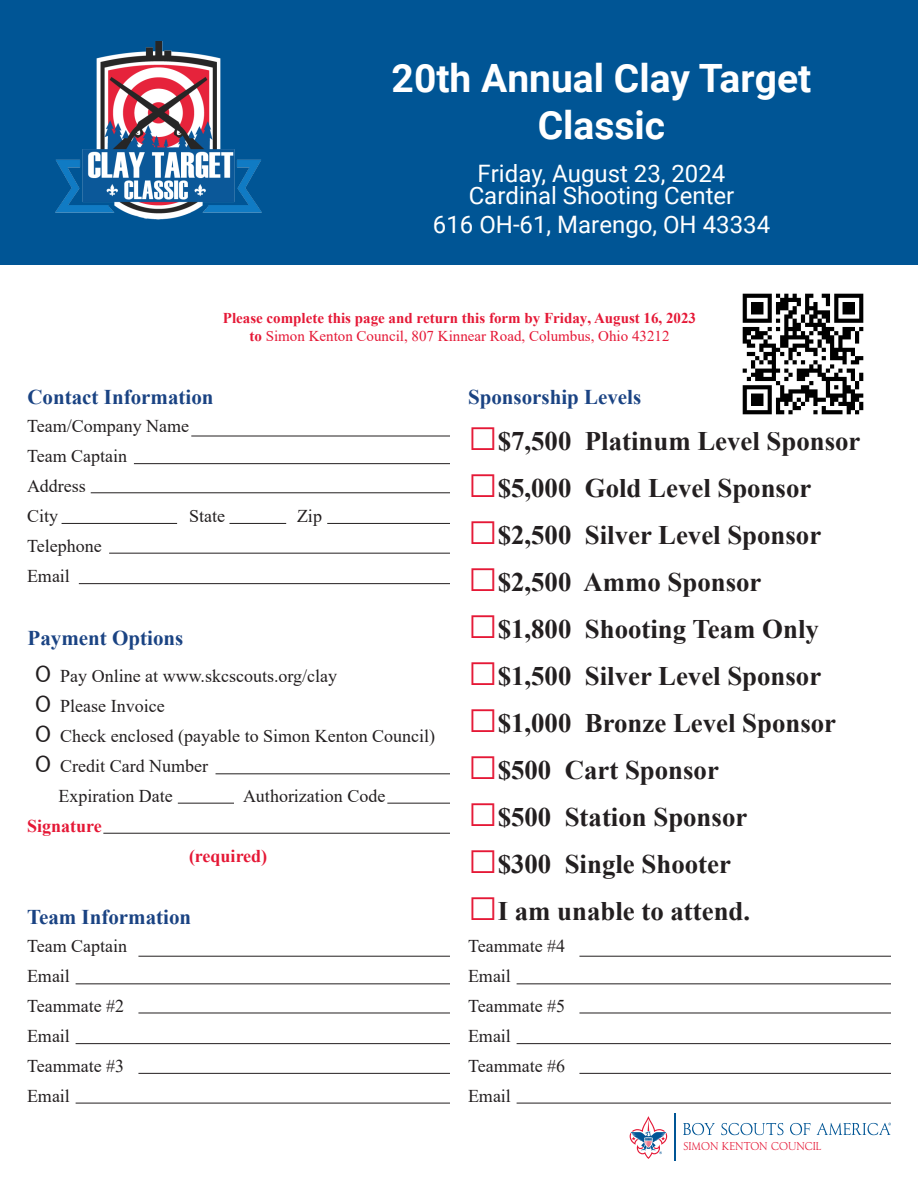
<style>
.page{position:relative;width:918px;height:1188px;background:#fff}
.page>*{position:absolute;margin:0;border:0;box-sizing:border-box;transform-origin:0 0}
.t1{font:700 39px/46.8px "Roboto";color:#fff;text-align:center}
.t2{font:700 26.85px "Times New Roman";color:#231f20}
.t3{font:24px/22px "Roboto";color:#fff;text-align:center}
.t4{font:700 21px "Times New Roman";color:#1a4383}
.t5{font:18px "Times New Roman";color:#231f20}
.t6{font:700 18px "Times New Roman";color:#e51836}
.t7{font:700 15px/18px "Times New Roman";color:#e51836;text-align:center}
.t8{font:10.05px "LTC Record Title W00";color:#e51836}
.s1{font-weight:400}
.s2{font-size:49.2px;color:#e51836}
.s3{font-size:33px}
</style>
<div class="page">
<hr style="left:191px;top:436px;width:259px;height:1px;background:#231f20">
<hr style="left:134px;top:463px;width:316px;height:1px;background:#231f20">
<hr style="left:62px;top:523px;width:115px;height:1px;background:#231f20">
<hr style="left:230px;top:523px;width:56px;height:1px;background:#231f20">
<hr style="left:327px;top:523px;width:123px;height:1px;background:#231f20">
<hr style="left:91px;top:492px;width:359px;height:1px;background:#231f20">
<hr style="left:109px;top:553px;width:341px;height:1px;background:#231f20">
<hr style="left:138px;top:956px;width:312px;height:1px;background:#231f20">
<hr style="left:76px;top:983px;width:374px;height:1px;background:#231f20">
<hr style="left:76px;top:1043px;width:374px;height:1px;background:#231f20">
<hr style="left:76px;top:1103px;width:374px;height:1px;background:#231f20">
<hr style="left:138px;top:1013px;width:312px;height:1px;background:#231f20">
<hr style="left:138px;top:1073px;width:312px;height:1px;background:#231f20">
<hr style="left:579px;top:956px;width:312px;height:1px;background:#231f20">
<hr style="left:517px;top:983px;width:374px;height:1px;background:#231f20">
<hr style="left:517px;top:1043px;width:374px;height:1px;background:#231f20">
<hr style="left:517px;top:1103px;width:374px;height:1px;background:#231f20">
<hr style="left:579px;top:1013px;width:312px;height:1px;background:#231f20">
<hr style="left:579px;top:1073px;width:312px;height:1px;background:#231f20">
<hr style="left:216px;top:773px;width:234px;height:1px;background:#231f20">
<hr style="left:178px;top:803px;width:56px;height:1px;background:#231f20">
<hr style="left:387px;top:803px;width:63px;height:1px;background:#231f20">
<hr style="left:103px;top:833px;width:347px;height:1px;background:#231f20">
<hr style="left:674px;top:1114px;width:2px;height:47px;background:#005595">
<svg style="left:683px;top:1123px;width:32px;height:12px"></svg>
<svg style="left:721px;top:1123px;width:62px;height:12px"></svg>
<svg style="left:790px;top:1123px;width:21px;height:12px"></svg>
<svg style="left:630px;top:1116px;width:37px;height:43px"></svg>
<svg style="left:817px;top:1123px;width:74px;height:12px"></svg>
<div style="left:0;top:0;width:918px;height:265px;background:#005595"></div>
<img style="left:56px;top:41px;width:206px;height:179px">
<hr style="left:79px;top:583px;width:371px;height:1px;background:#231f20">
<img style="left:742px;top:293px;width:122px;height:122px">
<p class="t1" style="left:392px;top:54px;width:421px">20th Annual Clay Target<br>Classic</p>
<p class="t3" style="left:469px;top:161px;width:267px">Friday, August 23, 2024<br>Cardinal Shooting Center</p>
<p class="t3" style="left:433px;top:212px;width:339px">616 OH-61, Marengo, OH 43334</p>
<p class="t7" style="left:223px;top:308px;width:475px">Please complete this page and return this form by Friday, August 16, 2023 to <span class="s1">Simon Kenton Council, 807 Kinnear Road, Columbus, Ohio 43212</span></p>
<p class="t4" style="left:27px;top:382px;width:188px">Contact Information</p>
<p class="t4" style="left:468px;top:382px;width:175px">Sponsorship Levels</p>
<p class="t5" style="left:27px;top:413px;width:164px">Team/Company Name</p>
<p class="t5" style="left:27px;top:443px;width:102px">Team Captain</p>
<p class="t5" style="left:27px;top:473px;width:60px">Address</p>
<p class="t5" style="left:27px;top:503px;width:33px">City</p>
<p class="t5" style="left:189px;top:503px;width:37px">State</p>
<p class="t5" style="left:297px;top:503px;width:27px">Zip</p>
<p class="t5" style="left:27px;top:533px;width:76px">Telephone</p>
<p class="t5" style="left:27px;top:563px;width:45px">Email</p>
<p class="t2" style="left:468px;top:422px;width:394px"><span class="s2">□</span>$7,500 Platinum Level Sponsor</p>
<p class="t2" style="left:468px;top:469px;width:345px"><span class="s2">□</span>$5,000 Gold Level Sponsor</p>
<p class="t2" style="left:468px;top:516px;width:355px"><span class="s2">□</span>$2,500 Silver Level Sponsor</p>
<p class="t2" style="left:468px;top:563px;width:295px"><span class="s2">□</span>$2,500 Ammo Sponsor</p>
<p class="t2" style="left:468px;top:610px;width:352px"><span class="s2">□</span>$1,800 Shooting Team Only</p>
<p class="t2" style="left:468px;top:657px;width:355px"><span class="s2">□</span>$1,500 Silver Level Sponsor</p>
<p class="t2" style="left:468px;top:704px;width:370px"><span class="s2">□</span>$1,000 Bronze Level Sponsor</p>
<p class="t2" style="left:468px;top:750px;width:252px"><span class="s2">□</span>$500 Cart Sponsor</p>
<p class="t2" style="left:468px;top:797px;width:281px"><span class="s2">□</span>$500 Station Sponsor</p>
<p class="t2" style="left:468px;top:844px;width:264px"><span class="s2">□</span>$300 Single Shooter</p>
<p class="t4" style="left:28px;top:623px;width:157px">Payment Options</p>
<p class="t5" style="left:35px;top:663px;width:303px"><span class="s3">0</span> Pay Online at www.skcscouts.org/clay</p>
<p class="t5" style="left:35px;top:693px;width:131px"><span class="s3">0</span> Please Invoice</p>
<p class="t5" style="left:35px;top:723px;width:401px"><span class="s3">0</span> Check enclosed (payable to Simon Kenton Council)</p>
<p class="t5" style="left:35px;top:753px;width:174px"><span class="s3">0</span> Credit Card Number</p>
<p class="t5" style="left:58px;top:783px;width:116px">Expiration Date</p>
<p class="t5" style="left:243px;top:783px;width:144px">Authorization Code</p>
<p class="t6" style="left:27px;top:813px;width:76px">Signature</p>
<p class="t6" style="left:189px;top:843px;width:80px">(required)</p>
<p class="t4" style="left:27px;top:902px;width:166px">Team Information</p>
<p class="t5" style="left:27px;top:934px;width:102px">Team Captain</p>
<p class="t5" style="left:27px;top:964px;width:45px">Email</p>
<p class="t5" style="left:27px;top:994px;width:99px">Teammate #2</p>
<p class="t5" style="left:27px;top:1024px;width:45px">Email</p>
<p class="t5" style="left:27px;top:1054px;width:99px">Teammate #3</p>
<p class="t5" style="left:27px;top:1084px;width:45px">Email</p>
<p class="t2" style="left:468px;top:891px;width:284px"><span class="s2">□</span>I am unable to attend.</p>
<p class="t5" style="left:468px;top:934px;width:99px">Teammate #4</p>
<p class="t5" style="left:468px;top:964px;width:45px">Email</p>
<p class="t5" style="left:468px;top:994px;width:99px">Teammate #5</p>
<p class="t5" style="left:468px;top:1024px;width:45px">Email</p>
<p class="t5" style="left:468px;top:1054px;width:99px">Teammate #6</p>
<p class="t5" style="left:468px;top:1084px;width:45px">Email</p>
<p class="t8" style="left:683px;top:1140px;width:140px">SIMON KENTON COUNCIL</p>
</div>
